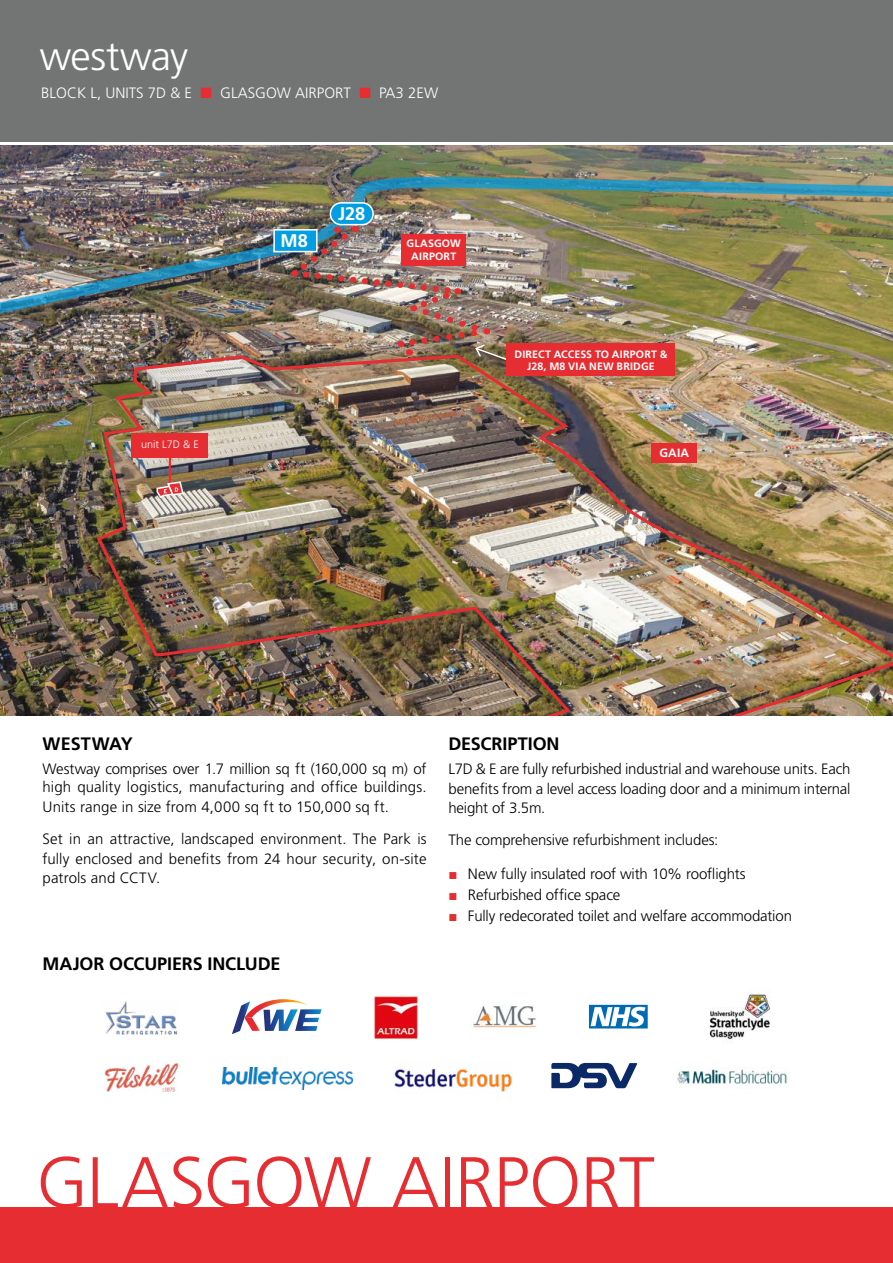
<style>
.page{position:relative;width:893px;height:1263px;background:#fff}
.page>*{position:absolute;margin:0;border:0;box-sizing:border-box;transform-origin:0 0}
.t1{font:300 72px "Frutiger LT Std";letter-spacing:-.015em;color:#e62d32}
.t2{font:300 40.5px "Frutiger LT Std";letter-spacing:-.015em;color:#fff}
.t3{font:700 18.3px "Frutiger LT Std";color:#fff}
.t4{font:700 18px "Frutiger LT Std";letter-spacing:-.005em;color:#000}
.t5{font:300 15px/19.5px "Frutiger LT Std";letter-spacing:-.005em;color:#000}
.t6{font:300 15px "Frutiger LT Std";color:#fff}
.t7{font:700 12px "Frutiger LT Std";color:#fff}
.t8{font:300 10.8px "Frutiger LT Std";color:#fff}
.t9{font:700 10.65px/12.1px "Frutiger LT Std";letter-spacing:.015em;color:#fff;text-align:center}
.s1{color:#e62e32}
.s2{font-family:"Arial";font-weight:400;color:#e62e32}
</style>
<div class="page">
<img style="left:0;top:145px;width:893px;height:570px">
<img style="left:0;top:173px;width:893px;height:145px">
<div style="left:273px;top:229px;width:45px;height:23px;background:#009fe3;border:2px solid #fff"></div>
<div style="left:330px;top:203px;width:43px;height:22px;background:#009fe3;border-radius:11px"></div>
<div style="left:330px;top:202px;width:44px;height:23px;border:2px solid #fff;border-radius:11px"></div>
<img style="left:95px;top:353px;width:798px;height:362px">
<div style="left:507px;top:344px;width:168px;height:32px;background:#e62d32"></div>
<hr style="left:169px;top:456px;width:2px;height:29px;background:#e62d32">
<div style="left:132px;top:433px;width:76px;height:24px;background:#e62d32"></div>
<div style="left:651px;top:443px;width:45px;height:19px;background:#e62d32"></div>
<img style="left:105px;top:1001px;width:72px;height:33px">
<img style="left:104px;top:1063px;width:75px;height:29px">
<img style="left:709px;top:989px;width:62px;height:51px">
<svg style="left:589px;top:1005px;width:59px;height:23px"></svg>
<img style="left:471px;top:1005px;width:65px;height:23px">
<img style="left:677px;top:1069px;width:111px;height:18px">
<svg style="left:551px;top:1063px;width:86px;height:25px"></svg>
<img style="left:222px;top:1067px;width:130px;height:22px">
<img style="left:394px;top:1068px;width:118px;height:24px">
<svg style="left:232px;top:999px;width:90px;height:35px"></svg>
<img style="left:374px;top:995px;width:45px;height:45px">
<svg style="left:156px;top:477px;width:79px;height:22px;background:#947d73"></svg>
<img style="left:291px;top:226px;width:218px;height:136px">
<div style="left:0;top:1207px;width:893px;height:56px;background:#e62d32"></div>
<div style="left:0;top:0;width:893px;height:141px;background:#737575"></div>
<h2 class="t2" style="left:40px;top:33px;width:150px">westway</h2>
<p class="t6" style="left:41px;top:85px;width:398px">BLOCK L, UNITS 7D &amp; E <span class="s1">■</span> GLASGOW AIRPORT <span class="s1">■</span> PA3 2EW</p>
<p class="t8" style="left:141px;top:438px;width:59px">unit L7D &amp; E</p>
<p class="t3" style="left:281px;top:230px;width:29px">M8</p>
<p class="t3" style="left:338px;top:203px;width:28px">J28</p>
<p class="t9" style="left:407px;top:238px;width:56px">GLASGOW<br>AIRPORT</p>
<p class="t9" style="left:515px;top:347px;width:152px;text-align:left">NEW WRIGHT STREET BRIDGE<br>TO AIRPORT AND &amp; J28, M8</p>
<p class="t9" style="left:515px;top:348px;width:154px">DIRECT ACCESS TO AIRPORT &amp;<br>J28, M8 VIA NEW BRIDGE</p>
<p class="t7" style="left:659px;top:446px;width:31px">GAIA</p>
<p class="t4" style="left:43px;top:733px;width:92px">WESTWAY</p>
<p class="t5" style="left:43px;top:760px;width:386px;line-height:18px">Westway comprises over 1.7 million sq ft (160,000 sq m) of high quality logistics, manufacturing and office buildings.</p>
<p class="t5" style="left:43px;top:791px;width:386px;line-height:32.2px">Units range in size from 4,000 sq ft to 150,000 sq ft.<br>Set in an attractive, landscaped environment. The Park is</p>
<p class="t5" style="left:43px;top:849px;width:385px">fully enclosed and benefits from 24 hour security, on-site patrols and CCTV.</p>
<p class="t4" style="left:43px;top:953px;width:239px">MAJOR OCCUPIERS INCLUDE</p>
<p class="t4" style="left:448px;top:733px;width:113px">DESCRIPTION</p>
<p class="t5" style="left:448px;top:759px;width:404px;text-align:justify">L7D &amp; E are fully refurbished industrial and warehouse units. Each benefits from a level access loading door and a minimum internal height of 3.5m.</p>
<p class="t5" style="left:448px;top:831px;width:271px">The comprehensive refurbishment includes:</p>
<p class="t5" style="left:448px;top:864px;width:299px"><span class="s2">■</span> New fully insulated roof with 10% rooflights</p>
<p class="t5" style="left:448px;top:885px;width:173px"><span class="s2">■</span> Refurbished office space</p>
<p class="t5" style="left:448px;top:906px;width:345px"><span class="s2">■</span> Fully redecorated toilet and welfare accommodation</p>
<h1 class="t1" style="left:36px;top:1142px;width:620px">GLASGOW AIRPORT</h1>
</div>
